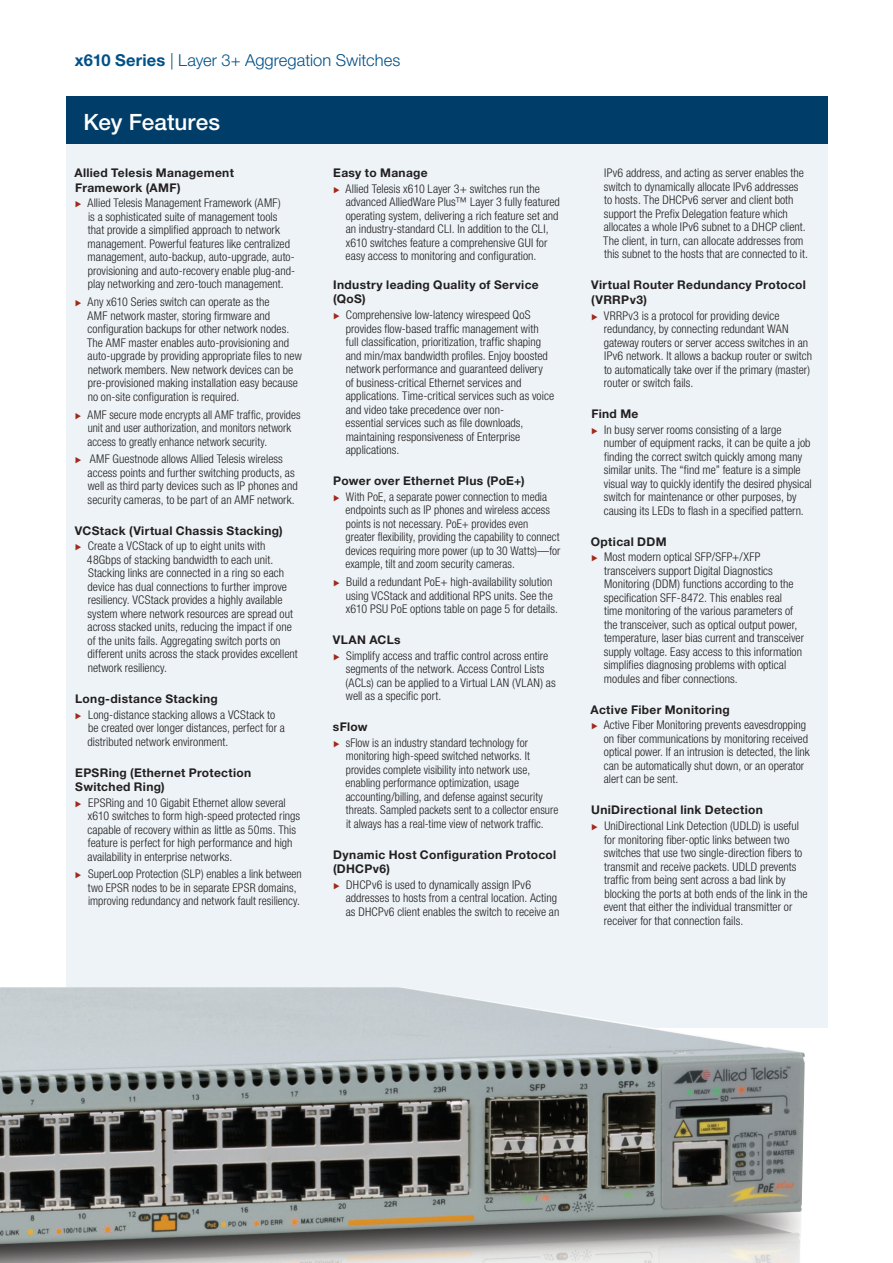
<style>
.page{position:relative;width:893px;height:1263px;background:#fff}
.page>*{position:absolute;margin:0;border:0;box-sizing:border-box;transform-origin:0 0}
.t1{font:500 22.5px "Helvetica Neue";color:#fff}
.t2{font:300 16.5px "Helvetica Neue";color:#005187}
.t3{font:300 condensed 12px/13.5px "Helvetica Neue";letter-spacing:.005em;color:#231f20}
.t4{font:700 12px/14.4px "Helvetica Neue";letter-spacing:.03em;color:#231f20}
.t5{font:300 condensed 12px/13.5px "Helvetica Neue";letter-spacing:.005em;color:#231f20;scale:.96 1}
.s1{font-weight:700}
.s2{font-family:"Allied Telesis";font-stretch:normal;font-size:10.5px;color:#a1281b}
.s3{font-weight:700;font-stretch:normal}
</style>
<div class="page">
<div style="left:66px;top:102px;width:761px;height:925px;background:#edf3f6"></div>
<div style="left:66px;top:97px;width:761px;height:47px;background:#003e69"></div>
<img style="left:0;top:987px;width:805px;height:276px">
<h2 class="t2" style="left:75px;top:50px;width:327px"><span class="s1">x610 Series</span> | Layer 3+ Aggregation Switches</h2>
<h1 class="t1" style="left:84px;top:108px;width:138px">Key Features</h1>
<p class="t4" style="left:74px;top:166px;width:161px">Allied Telesis Management<br>Framework (AMF)</p>
<p class="t3" style="left:88px;top:196px;width:209px;text-indent:-12px"><span class="s2">ۼ</span> Allied Telesis Management Framework (AMF)<br>is a sophisticated suite of management tools that provide a simplified approach to network management. Powerful features like centralized management, auto-backup, auto-upgrade, auto&shy;provisioning and auto-recovery enable plug-and&shy;play networking and zero-touch management.</p>
<p class="t3" style="left:87px;top:295px;width:216px;text-indent:-12px"><span class="s2">ۼ</span> Any x610 Series switch can operate as the<br>AMF network master, storing firmware and configuration backups for other network nodes.<br>The AMF master enables auto-provisioning and auto-upgrade by providing appropriate files to new network members. New network devices can be pre-provisioned making installation easy because no on-site configuration is required.</p>
<p class="t5" style="left:88px;top:407px;width:223px;text-indent:-12px"><span class="s2">ۼ</span> AMF secure mode encrypts all AMF traffic, provides unit and user authorization, and monitors network access to greatly enhance network security.</p>
<p class="t3" style="left:88px;top:452px;width:212px;text-indent:-12px"><span class="s2">ۼ</span> AMF Guestnode allows Allied Telesis wireless access points and further switching products, as well as third party devices such as IP phones and security cameras, to be part of an AMF network.</p>
<p class="t3" style="left:75px;top:523px;width:209px;line-height:15.6px"><span class="s3">VCStack (Virtual Chassis Stacking) </span><span class="s2">ۼ</span> Create a VCStack of up to eight units with</p>
<p class="t3" style="left:87px;top:553px;width:212px">48Gbps of stacking bandwidth to each unit.<br>Stacking links are connected in a ring so each device has dual connections to further improve resiliency. VCStack provides a highly available system where network resources are spread out across stacked units, reducing the impact if one of the units fails. Aggregating switch ports on different units across the stack provides excellent network resiliency.</p>
<p class="t3" style="left:75px;top:691px;width:201px;line-height:15.6px"><span class="s3">Long-distance Stacking<br></span><span class="s2">ۼ</span> Long-distance stacking allows a VCStack to</p>
<p class="t3" style="left:88px;top:721px;width:199px">be created over longer distances, perfect for a distributed network environment.</p>
<p class="t4" style="left:75px;top:765px;width:178px">EPSRing (Ethernet Protection<br>Switched Ring)</p>
<p class="t3" style="left:88px;top:795px;width:214px;text-indent:-12px"><span class="s2">ۼ</span> EPSRing and 10 Gigabit Ethernet allow several x610 switches to form high-speed protected rings capable of recovery within as little as 50ms. This feature is perfect for high performance and high availability in enterprise networks.</p>
<p class="t3" style="left:88px;top:867px;width:215px;text-indent:-13px"><span class="s2">ۼ</span> SuperLoop Protection (SLP) enables a link between two EPSR nodes to be in separate EPSR domains, improving redundancy and network fault resiliency.</p>
<p class="t3" style="left:333px;top:165px;width:208px;line-height:15.6px"><span class="s3">Easy to Manage<br></span><span class="s2">ۼ</span> Allied Telesis x610 Layer 3+ switches run the</p>
<p class="t3" style="left:346px;top:195px;width:216px">advanced AlliedWare Plus™ Layer 3 fully featured operating system, delivering a rich feature set and an industry-standard CLI. In addition to the CLI, x610 switches feature a comprehensive GUI for easy access to monitoring and configuration.</p>
<p class="t4" style="left:333px;top:277px;width:207px">Industry leading Quality of Service (QoS)</p>
<p class="t3" style="left:346px;top:308px;width:210px;text-indent:-12px"><span class="s2">ۼ</span> Comprehensive low-latency wirespeed QoS provides flow-based traffic management with full classification, prioritization, traffic shaping and min/max bandwidth profiles. Enjoy boosted network performance and guaranteed delivery<br>of business-critical Ethernet services and applications. Time-critical services such as voice and video take precedence over non-<br>essential services such as file downloads, maintaining responsiveness of Enterprise applications.</p>
<p class="t3" style="left:333px;top:473px;width:215px;line-height:15.6px"><span class="s3">Power over Ethernet Plus (PoE+)<br></span><span class="s2">ۼ</span> With PoE, a separate power connection to media</p>
<p class="t3" style="left:346px;top:503px;width:216px">endpoints such as IP phones and wireless access points is not necessary. PoE+ provides even greater flexibility, providing the capability to connect devices requiring more power (up to 30 Watts)—for example, tilt and zoom security cameras.</p>
<p class="t3" style="left:346px;top:575px;width:214px;text-indent:-12px"><span class="s2">ۼ</span> Build a redundant PoE+ high-availability solution using VCStack and additional RPS units. See the x610 PSU PoE options table on page 5 for details.</p>
<p class="t3" style="left:333px;top:632px;width:217px;line-height:15.6px"><span class="s3">VLAN ACLs<br></span><span class="s2">ۼ</span> Simplify access and traffic control across entire</p>
<p class="t3" style="left:346px;top:662px;width:212px">segments of the network. Access Control Lists (ACLs) can be applied to a Virtual LAN (VLAN) as well as a specific port.</p>
<p class="t3" style="left:333px;top:719px;width:197px;line-height:15.6px"><span class="s3">sFlow<br></span><span class="s2">ۼ</span> sFlow is an industry standard technology for</p>
<p class="t3" style="left:346px;top:749px;width:214px">monitoring high-speed switched networks. It provides complete visibility into network use, enabling performance optimization, usage accounting/billing, and defense against security threats. Sampled packets sent to a collector ensure it always has a real-time view of network traffic.</p>
<p class="t4" style="left:333px;top:847px;width:225px">Dynamic Host Configuration Protocol (DHCPv6)</p>
<p class="t3" style="left:346px;top:878px;width:215px;text-indent:-12px"><span class="s2">ۼ</span> DHCPv6 is used to dynamically assign IPv6 addresses to hosts from a central location. Acting as DHCPv6 client enables the switch to receive an</p>
<p class="t3" style="left:603px;top:166px;width:206px">IPv6 address, and acting as server enables the switch to dynamically allocate IPv6 addresses to hosts. The DHCPv6 server and client both support the Prefix Delegation feature which allocates a whole IPv6 subnet to a DHCP client.<br>The client, in turn, can allocate addresses from this subnet to the hosts that are connected to it.</p>
<p class="t4" style="left:591px;top:278px;width:216px">Virtual Router Redundancy Protocol (VRRPv3)</p>
<p class="t3" style="left:604px;top:308px;width:210px;text-indent:-12px"><span class="s2">ۼ</span> VRRPv3 is a protocol for providing device redundancy, by connecting redundant WAN gateway routers or server access switches in an IPv6 network. It allows a backup router or switch to automatically take over if the primary (master) router or switch fails.</p>
<p class="t3" style="left:591px;top:406px;width:192px;line-height:15.6px"><span class="s3">Find Me<br></span><span class="s2">ۼ</span> In busy server rooms consisting of a large</p>
<p class="t3" style="left:604px;top:436px;width:210px">number of equipment racks, it can be quite a job finding the correct switch quickly among many similar units. The “find me” feature is a simple visual way to quickly identify the desired physical switch for maintenance or other purposes, by causing its LEDs to flash in a specified pattern.</p>
<p class="t3" style="left:591px;top:533px;width:171px;line-height:15.6px"><span class="s3">Optical DDM<br></span><span class="s2">ۼ</span> Most modern optical SFP/SFP+/XFP</p>
<p class="t3" style="left:604px;top:564px;width:202px">transceivers support Digital Diagnostics Monitoring (DDM) functions according to the specification SFF-8472. This enables real<br>time monitoring of the various parameters of the transceiver, such as optical output power, temperature, laser bias current and transceiver supply voltage. Easy access to this information simplifies diagnosing problems with optical modules and fiber connections.</p>
<p class="t3" style="left:591px;top:702px;width:217px;line-height:15.6px"><span class="s3">Active Fiber Monitoring<br></span><span class="s2">ۼ</span> Active Fiber Monitoring prevents eavesdropping</p>
<p class="t3" style="left:604px;top:732px;width:208px">on fiber communications by monitoring received optical power. If an intrusion is detected, the link can be automatically shut down, or an operator alert can be sent.</p>
<p class="t3" style="left:591px;top:802px;width:209px;line-height:15.6px"><span class="s3">UniDirectional link Detection<br></span><span class="s2">ۼ</span> UniDirectional Link Detection (UDLD) is useful</p>
<p class="t3" style="left:604px;top:832px;width:205px">for monitoring fiber-optic links between two switches that use two single-direction fibers to transmit and receive packets. UDLD prevents traffic from being sent across a bad link by blocking the ports at both ends of the link in the event that either the individual transmitter or receiver for that connection fails.</p>
</div>
